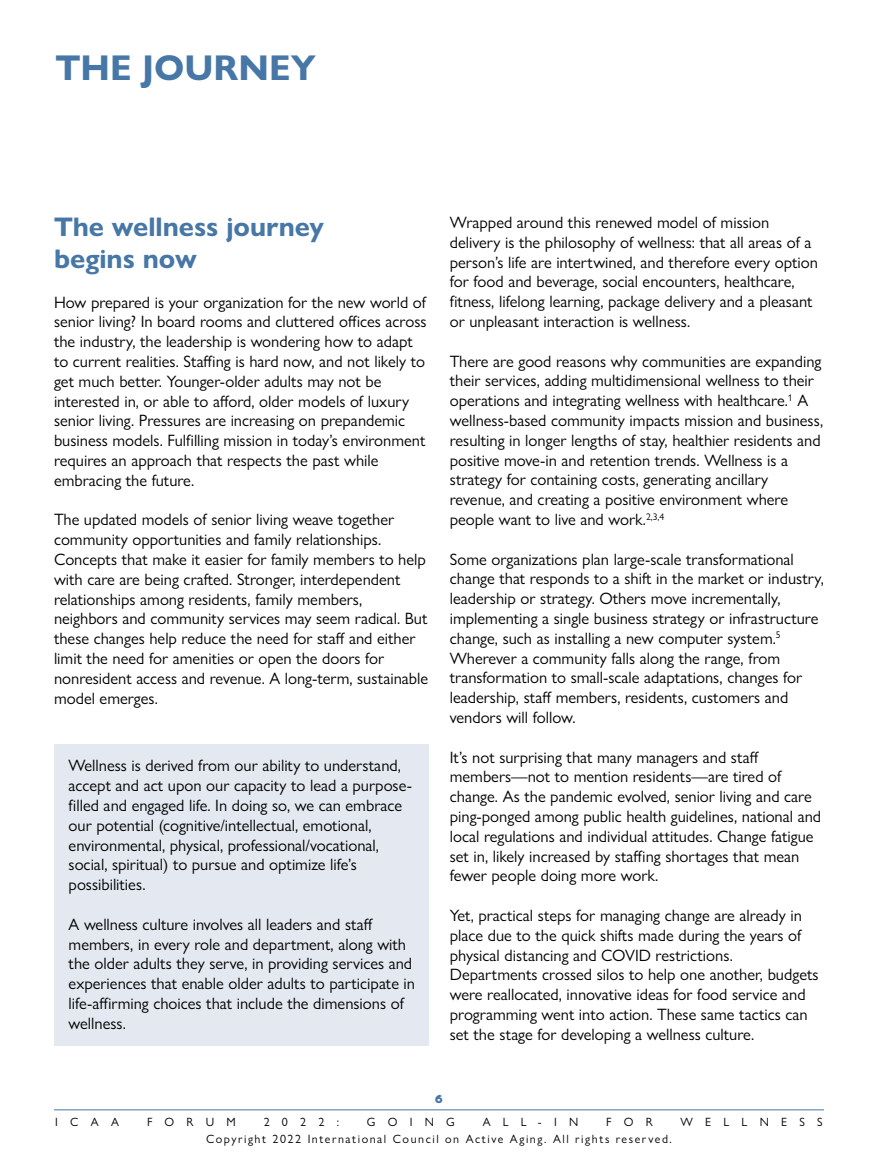
<style>
.page{position:relative;width:878px;height:1161px;background:#fff}
.page>*{position:absolute;margin:0;border:0;box-sizing:border-box;transform-origin:0 0}
.t1{font:700 36px "Gill Sans Nova";color:#4777a6}
.t2{font:700 27px/32.4px "Gill Sans Nova";color:#4777a6}
.t3{font:16.5px/19.8px "Gill Sans Nova";color:#000}
.t4{font:12px "Gill Sans Nova";letter-spacing:.13em;color:#000}
.t5{font:12px "Gill Sans Nova";letter-spacing:1.02em;color:#000}
.t6{font:800 12px "Gill Sans Nova";color:#4777a6}
</style>
<div class="page">
<hr style="left:54px;top:1109px;width:770px;height:1px;background:#4777a6">
<div style="left:54px;top:744px;width:374px;height:302px;background:#e4e8f0"></div>
<h1 class="t1" style="left:56px;top:46px;width:262px">THE JOURNEY</h1>
<h2 class="t2" style="left:54px;top:210px;width:271px">The wellness journey begins now</h2>
<p class="t3" style="left:54px;top:292px;width:374px">How prepared is your organization for the new world of senior living? In board rooms and cluttered offices across the industry, the leadership is wondering how to adapt to current realities. Staffing is hard now, and not likely to get much better. Younger-older adults may not be interested in, or able to afford, older models of luxury senior living. Pressures are increasing on prepandemic business models. Fulfilling mission in today’s environment requires an approach that respects the past while embracing the future.</p>
<p class="t3" style="left:54px;top:510px;width:375px">The updated models of senior living weave together community opportunities and family relationships.<br>Concepts that make it easier for family members to help with care are being crafted. Stronger, interdependent relationships among residents, family members, neighbors and community services may seem radical. But these changes help reduce the need for staff and either limit the need for amenities or open the doors for nonresident access and revenue. A long-term, sustainable model emerges.</p>
<p class="t3" style="left:69px;top:756px;width:345px">Wellness is derived from our ability to understand, accept and act upon our capacity to lead a purpose&shy;filled and engaged life. In doing so, we can embrace our potential (cognitive/intellectual, emotional, environmental, physical, professional/vocational, social, spiritual) to pursue and optimize life’s possibilities.</p>
<p class="t3" style="left:69px;top:914px;width:348px">A wellness culture involves all leaders and staff members, in every role and department, along with the older adults they serve, in providing services and experiences that enable older adults to participate in life-affirming choices that include the dimensions of wellness.</p>
<p class="t3" style="left:450px;top:212px;width:370px">Wrapped around this renewed model of mission delivery is the philosophy of wellness: that all areas of a person’s life are intertwined, and therefore every option for food and beverage, social encounters, healthcare, fitness, lifelong learning, package delivery and a pleasant or unpleasant interaction is wellness.</p>
<p class="t3" style="left:450px;top:351px;width:375px">There are good reasons why communities are expanding their services, adding multidimensional wellness to their operations and integrating wellness with healthcare.<sup>1</sup> A wellness-based community impacts mission and business, resulting in longer lengths of stay, healthier residents and positive move-in and retention trends. Wellness is a strategy for containing costs, generating ancillary revenue, and creating a positive environment where people want to live and work.<sup>2,3,4</sup></p>
<p class="t3" style="left:450px;top:549px;width:375px">Some organizations plan large-scale transformational change that responds to a shift in the market or industry, leadership or strategy. Others move incrementally, implementing a single business strategy or infrastructure change, such as installing a new computer system.<sup>5<br></sup>Wherever a community falls along the range, from transformation to small-scale adaptations, changes for leadership, staff members, residents, customers and vendors will follow.</p>
<p class="t3" style="left:450px;top:747px;width:373px">It’s not surprising that many managers and staff members—not to mention residents—are tired of change. As the pandemic evolved, senior living and care ping-ponged among public health guidelines, national and local regulations and individual attitudes. Change fatigue set in, likely increased by staffing shortages that mean fewer people doing more work.</p>
<p class="t3" style="left:450px;top:905px;width:370px">Yet, practical steps for managing change are already in place due to the quick shifts made during the years of physical distancing and COVID restrictions.<br>Departments crossed silos to help one another, budgets were reallocated, innovative ideas for food service and programming went into action. These same tactics can set the stage for developing a wellness culture.</p>
<p class="t6" style="left:435px;top:1092px;width:10px">6</p>
<p class="t4" style="left:55px;top:1115px;width:65px">ICAA</p>
<p class="t4" style="left:147px;top:1115px;width:90px">FORUM</p>
<p class="t4" style="left:264px;top:1115px;width:77px">2022:</p>
<p class="t4" style="left:367px;top:1115px;width:89px">GOING</p>
<p class="t4" style="left:482px;top:1115px;width:97px">ALL-IN</p>
<p class="t4" style="left:606px;top:1115px;width:48px">FOR</p>
<p class="t5" style="left:680px;top:1115px;width:144px">WELLNESS</p>
<p class="t4" style="left:206px;top:1132px;width:467px">Copyright 2022 International Council on Active Aging. All rights reserved.</p>
</div>
